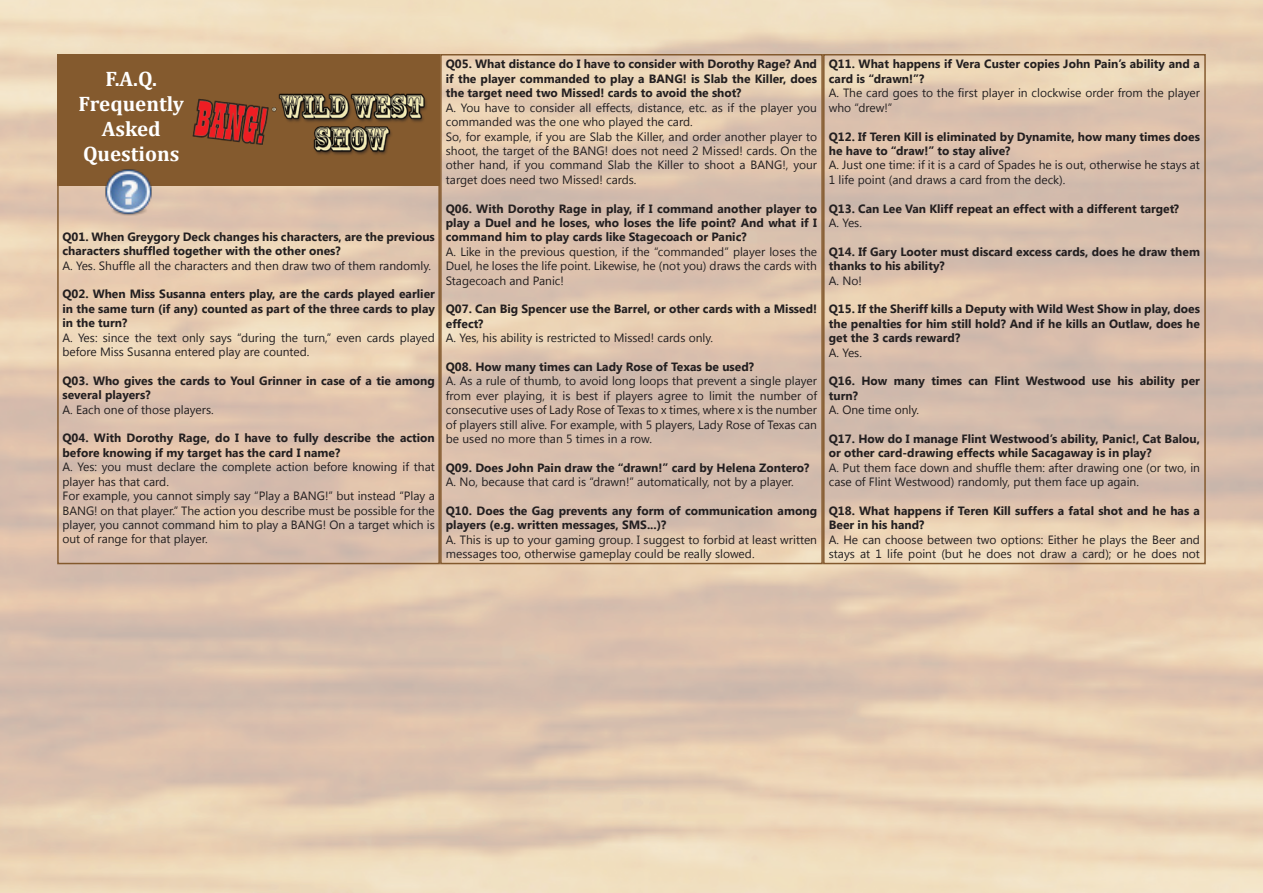
<style>
.page{position:relative;width:1263px;height:893px;background:#fff}
.page>*{position:absolute;margin:0;border:0;box-sizing:border-box;transform-origin:0 0}
.t1{font:700 21px/25.2px "Cambria";color:#fff;text-align:center}
.t2{font:12px/14.4px "Segoe UI";color:#231f20}
.t3{font:700 12px/14.4px "Segoe UI";color:#231f20}
</style>
<div class="page">
<div style="left:440px;top:54px;width:383px;height:510px;border:2px solid #845a2e"></div>
<div style="left:57px;top:54px;width:383px;height:132px;background:#845a2e"></div>
<div style="left:823px;top:54px;width:383px;height:510px;border:2px solid #845a2e"></div>
<img style="left:279px;top:93px;width:148px;height:62px">
<img style="left:192px;top:94px;width:89px;height:52px">
<img style="left:104px;top:169px;width:48px;height:47px">
<h1 class="t1" style="left:79px;top:65px;width:107px">F.A.Q.<br>Frequently<br>Asked<br>Questions</h1>
<p class="t3" style="left:62px;top:229px;width:374px">Q01. When Greygory Deck changes his characters, are the previous characters shuffled together with the other ones?</p>
<p class="t2" style="left:62px;top:258px;width:370px">A. Yes. Shuffle all the characters and then draw two of them randomly.</p>
<p class="t3" style="left:62px;top:286px;width:374px;text-align:justify">Q02. When Miss Susanna enters play, are the cards played earlier in the same turn (if any) counted as part of the three cards to play in the turn?</p>
<p class="t2" style="left:62px;top:330px;width:374px">A. Yes: since the text only says “during the turn,” even cards played before Miss Susanna entered play are counted.</p>
<p class="t3" style="left:62px;top:373px;width:374px">Q03. Who gives the cards to Youl Grinner in case of a tie among several players?</p>
<p class="t2" style="left:62px;top:402px;width:153px">A. Each one of those players.</p>
<p class="t3" style="left:62px;top:430px;width:374px">Q04. With Dorothy Rage, do I have to fully describe the action before knowing if my target has the card I name?</p>
<p class="t2" style="left:62px;top:459px;width:374px">A. Yes: you must declare the complete action before knowing if that player has that card.<br>For example, you cannot simply say “Play a BANG!” but instead “Play a BANG! on that player.” The action you describe must be possible for the player, you cannot command him to play a BANG! On a target which is out of range for that player.</p>
<p class="t3" style="left:446px;top:56px;width:373px;text-align:justify">Q05. What distance do I have to consider with Dorothy Rage? And if the player commanded to play a BANG! is Slab the Killer, does the target need two Missed! cards to avoid the shot?</p>
<p class="t2" style="left:446px;top:100px;width:373px">A. You have to consider all effects, distance, etc. as if the player you commanded was the one who played the card.<br>So, for example, if you are Slab the Killer, and order another player to shoot, the target of the BANG! does not need 2 Missed! cards. On the other hand, if you command Slab the Killer to shoot a BANG!, your target does need two Missed! cards.</p>
<p class="t3" style="left:446px;top:200px;width:373px;text-align:justify">Q06. With Dorothy Rage in play, if I command another player to play a Duel and he loses, who loses the life point? And what if I command him to play cards like Stagecoach or Panic?</p>
<p class="t2" style="left:446px;top:244px;width:373px;text-align:justify">A. Like in the previous question, if the “commanded” player loses the Duel, he loses the life point. Likewise, he (not you) draws the cards with Stagecoach and Panic!</p>
<p class="t3" style="left:446px;top:301px;width:373px">Q07. Can Big Spencer use the Barrel, or other cards with a Missed! effect?</p>
<p class="t2" style="left:446px;top:330px;width:269px">A. Yes, his ability is restricted to Missed! cards only.</p>
<p class="t3" style="left:446px;top:359px;width:310px">Q08. How many times can Lady Rose of Texas be used?</p>
<p class="t2" style="left:446px;top:373px;width:373px;text-align:justify">A. As a rule of thumb, to avoid long loops that prevent a single player from ever playing, it is best if players agree to limit the number of consecutive uses of Lady Rose of Texas to x times, where x is the number of players still alive. For example, with 5 players, Lady Rose of Texas can be used no more than 5 times in a row.</p>
<p class="t3" style="left:446px;top:460px;width:365px">Q09. Does John Pain draw the “drawn!” card by Helena Zontero?</p>
<p class="t2" style="left:446px;top:474px;width:349px">A. No, because that card is “drawn!” automatically, not by a player.</p>
<p class="t3" style="left:446px;top:503px;width:373px">Q10. Does the Gag prevents any form of communication among players (e.g. written messages, SMS...)?</p>
<p class="t2" style="left:446px;top:532px;width:373px">A. This is up to your gaming group. I suggest to forbid at least written messages too, otherwise gameplay could be really slowed.</p>
<p class="t3" style="left:829px;top:56px;width:373px">Q11. What happens if Vera Custer copies John Pain’s ability and a card is “drawn!”?</p>
<p class="t2" style="left:829px;top:85px;width:373px">A. The card goes to the first player in clockwise order from the player who “drew!”</p>
<p class="t3" style="left:829px;top:128px;width:373px">Q12. If Teren Kill is eliminated by Dynamite, how many times does he have to “draw!” to stay alive?</p>
<p class="t2" style="left:829px;top:157px;width:373px">A. Just one time: if it is a card of Spades he is out, otherwise he stays at<br>1 life point (and draws a card from the deck).</p>
<p class="t3" style="left:829px;top:200px;width:352px">Q13. Can Lee Van Kliff repeat an effect with a different target?</p>
<p class="t2" style="left:829px;top:215px;width:35px">A. Yes.</p>
<p class="t3" style="left:829px;top:244px;width:373px">Q14. If Gary Looter must discard excess cards, does he draw them thanks to his ability?</p>
<p class="t2" style="left:829px;top:273px;width:35px">A. No!</p>
<p class="t3" style="left:829px;top:301px;width:373px;text-align:justify">Q15. If the Sheriff kills a Deputy with Wild West Show in play, does the penalties for him still hold? And if he kills an Outlaw, does he get the 3 cards reward?</p>
<p class="t2" style="left:829px;top:345px;width:35px">A. Yes.</p>
<p class="t3" style="left:829px;top:373px;width:373px">Q16. How many times can Flint Westwood use his ability per turn?</p>
<p class="t2" style="left:829px;top:402px;width:92px">A. One time only.</p>
<p class="t3" style="left:829px;top:431px;width:373px">Q17. How do I manage Flint Westwood’s ability, Panic!, Cat Balou, or other card-drawing effects while Sacagaway is in play?</p>
<p class="t2" style="left:829px;top:460px;width:373px">A. Put them face down and shuffle them: after drawing one (or two, in case of Flint Westwood) randomly, put them face up again.</p>
<p class="t3" style="left:829px;top:503px;width:373px">Q18. What happens if Teren Kill suffers a fatal shot and he has a<br>Beer in his hand?</p>
<p class="t2" style="left:829px;top:532px;width:373px">A. He can choose between two options: Either he plays the Beer and stays at 1 life point (but he does not draw a card); or he does not</p>
</div>
